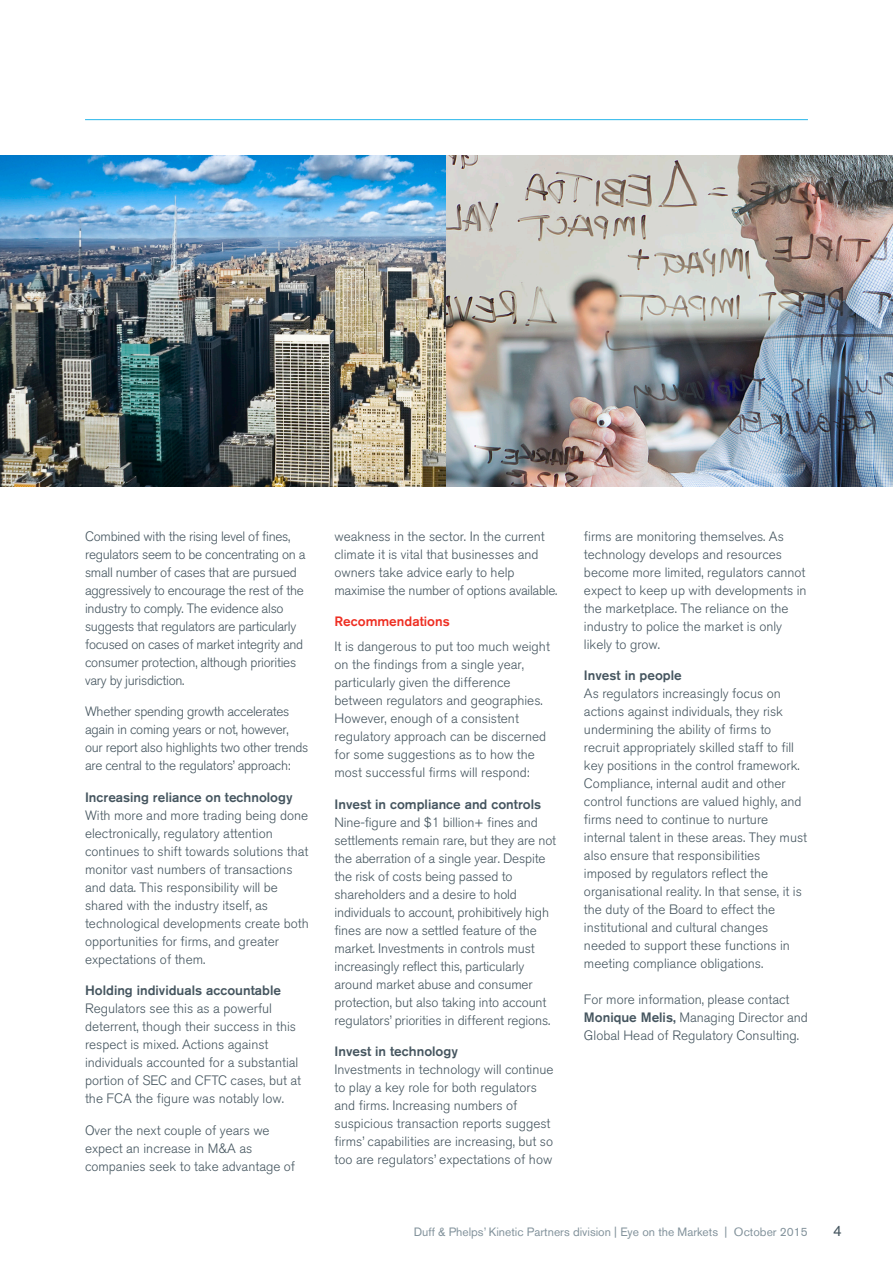
<style>
.page{position:relative;width:893px;height:1263px;background:#fff}
.page>*{position:absolute;margin:0;border:0;box-sizing:border-box;transform-origin:0 0}
.t1{font:15px "Akzidenz Grotesk BQ";color:#45555f}
.Body_Text{font:300 13.5px/18px "Akzidenz Grotesk BQ";color:#45555f}
.Body_Text-2{font:300 13.5px/18px "Akzidenz Grotesk BQ";letter-spacing:-.02em;color:#45555f}
.Body_Text-3{font:500 13.5px "Akzidenz Grotesk BQ";color:#ee2e22}
.Body_Text-4{font:500 13.5px "Akzidenz Grotesk BQ";color:#45555f}
.t2{font:12px "Akzidenz Grotesk BQ";color:#83939c}
.s1{font-weight:500}
</style>
<div class="page">
<img style="left:0;top:155px;width:893px;height:331px">
<hr style="left:85px;top:119px;width:723px;height:1px;background:#26b6ea">
<p class="Body_Text-2" style="left:85px;top:527px;width:222px">Combined with the rising level of fines, regulators seem to be concentrating on a small number of cases that are pursued aggressively to encourage the rest of the industry to comply. The evidence also suggests that regulators are particularly focused on cases of market integrity and consumer protection, although priorities vary by jurisdiction.</p>
<p class="Body_Text-2" style="left:85px;top:703px;width:225px">Whether spending growth accelerates again in coming years or not, however, our report also highlights two other trends are central to the regulators’ approach:</p>
<p class="Body_Text" style="left:85px;top:788px;width:225px"><span class="s1">Increasing reliance on technology </span>With more and more trading being done electronically, regulatory attention continues to shift towards solutions that monitor vast numbers of transactions and data. This responsibility will be shared with the industry itself, as technological developments create both opportunities for firms, and greater expectations of them.</p>
<p class="Body_Text" style="left:85px;top:982px;width:218px"><span class="s1">Holding individuals accountable </span>Regulators see this as a powerful deterrent, though their success in this respect is mixed. Actions against individuals accounted for a substantial portion of SEC and CFTC cases, but at the FCA the figure was notably low.</p>
<p class="Body_Text" style="left:85px;top:1121px;width:212px">Over the next couple of years we expect an increase in M&amp;A as companies seek to take advantage of</p>
<p class="Body_Text" style="left:334px;top:527px;width:224px">weakness in the sector. In the current climate it is vital that businesses and owners take advice early to help maximise the number of options available.</p>
<p class="Body_Text-3" style="left:334px;top:613px;width:117px">Recommendations</p>
<p class="Body_Text" style="left:334px;top:638px;width:217px">It is dangerous to put too much weight on the findings from a single year, particularly given the difference between regulators and geographies.<br>However, enough of a consistent regulatory approach can be discerned for some suggestions as to how the most successful firms will respond:</p>
<p class="Body_Text" style="left:334px;top:795px;width:223px"><span class="s1">Invest in compliance and controls </span>Nine-figure and $1 billion+ fines and settlements remain rare, but they are not the aberration of a single year. Despite the risk of costs being passed to shareholders and a desire to hold individuals to account, prohibitively high fines are now a settled feature of the market. Investments in controls must increasingly reflect this, particularly around market abuse and consumer protection, but also taking into account regulators’ priorities in different regions.</p>
<p class="Body_Text" style="left:334px;top:1043px;width:220px"><span class="s1">Invest in technology<br></span>Investments in technology will continue to play a key role for both regulators and firms. Increasing numbers of suspicious transaction reports suggest firms’ capabilities are increasing, but so too are regulators’ expectations of how</p>
<p class="Body_Text" style="left:584px;top:527px;width:224px">firms are monitoring themselves. As technology develops and resources become more limited, regulators cannot expect to keep up with developments in the marketplace. The reliance on the industry to police the market is only likely to grow.</p>
<p class="Body_Text-4" style="left:584px;top:667px;width:99px">Invest in people</p>
<p class="Body_Text" style="left:584px;top:685px;width:225px">As regulators increasingly focus on actions against individuals, they risk undermining the ability of firms to recruit appropriately skilled staff to fill key positions in the control framework.<br>Compliance, internal audit and other control functions are valued highly, and firms need to continue to nurture internal talent in these areas. They must also ensure that responsibilities imposed by regulators reflect the organisational reality. In that sense, it is the duty of the Board to effect the institutional and cultural changes needed to support these functions in meeting compliance obligations.</p>
<p class="Body_Text" style="left:584px;top:991px;width:225px">For more information, please contact<br><span class="s1">Monique Melis,</span> Managing Director and<br>Global Head of Regulatory Consulting.</p>
<p class="t2" style="left:414px;top:1225px;width:396px">Duff &amp; Phelps’ Kinetic Partners division | Eye on the Markets | October 2015</p>
<p class="t1" style="left:833px;top:1222px;width:10px">4</p>
</div>
